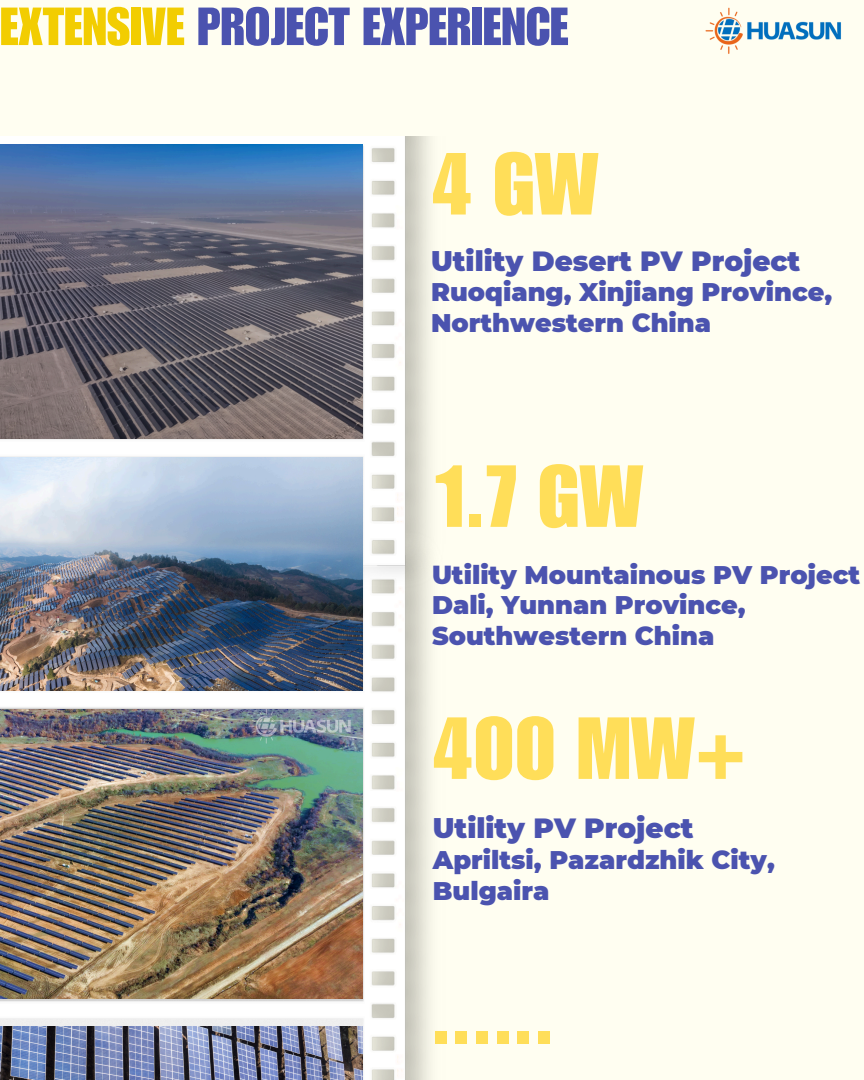
<style>
.page{position:relative;width:864px;height:1080px;background:#fffef1}
.page>*{position:absolute;margin:0;border:0;box-sizing:border-box;transform-origin:0 0}
.t1{font:86.1px "Impact LT Std";color:#ffde59}
.t2{font:52.5px "Impact LT Std";color:#4b53af}
.t3{font:900 27.75px "Montserrat";color:#4b53af}
.t4{font:900 25.5px/30.4px "Montserrat";color:#4b53af}
.s1{color:#f2cd01}
</style>
<div class="page">
<img style="left:705px;top:7px;width:136px;height:47px">
<img style="left:0;top:591px;width:430px;height:489px">
<img style="left:0;top:137px;width:431px;height:454px">
<img style="left:0;top:145px;width:362px;height:293px">
<img style="left:0;top:709px;width:362px;height:289px">
<img style="left:0;top:457px;width:362px;height:234px">
<img style="left:0;top:1026px;width:362px;height:54px">
<p class="t2" style="left:0;top:8px;width:570px"><span class="s1">EXTENSIVE</span> PROJECT EXPERIENCE</p>
<p class="t1" style="left:431px;top:153px;width:169px">4 GW</p>
<p class="t3" style="left:431px;top:244px;width:371px">Utility Desert PV Project</p>
<p class="t4" style="left:431px;top:277px;width:402px">Ruoqiang, Xinjiang Province,<br>Northwestern China</p>
<h1 class="t1" style="left:433px;top:465px;width:212px">1.7 GW</h1>
<h1 class="t4" style="left:432px;top:559px;width:430px">Utility Mountainous PV Project</h1>
<p class="t4" style="left:432px;top:590px;width:315px">Dali, Yunnan Province,</p>
<p class="t4" style="left:432px;top:620px;width:284px">Southwestern China</p>
<p class="t1" style="left:432px;top:717px;width:316px">400 MW+</p>
<p class="t3" style="left:433px;top:811px;width:262px">Utility PV Project</p>
<p class="t4" style="left:433px;top:845px;width:343px">Apriltsi, Pazardzhik City,</p>
<h2 class="t4" style="left:433px;top:875px;width:118px">Bulgaira</h2>
<p class="t1" style="left:430px;top:983px;width:126px">......</p>
</div>
